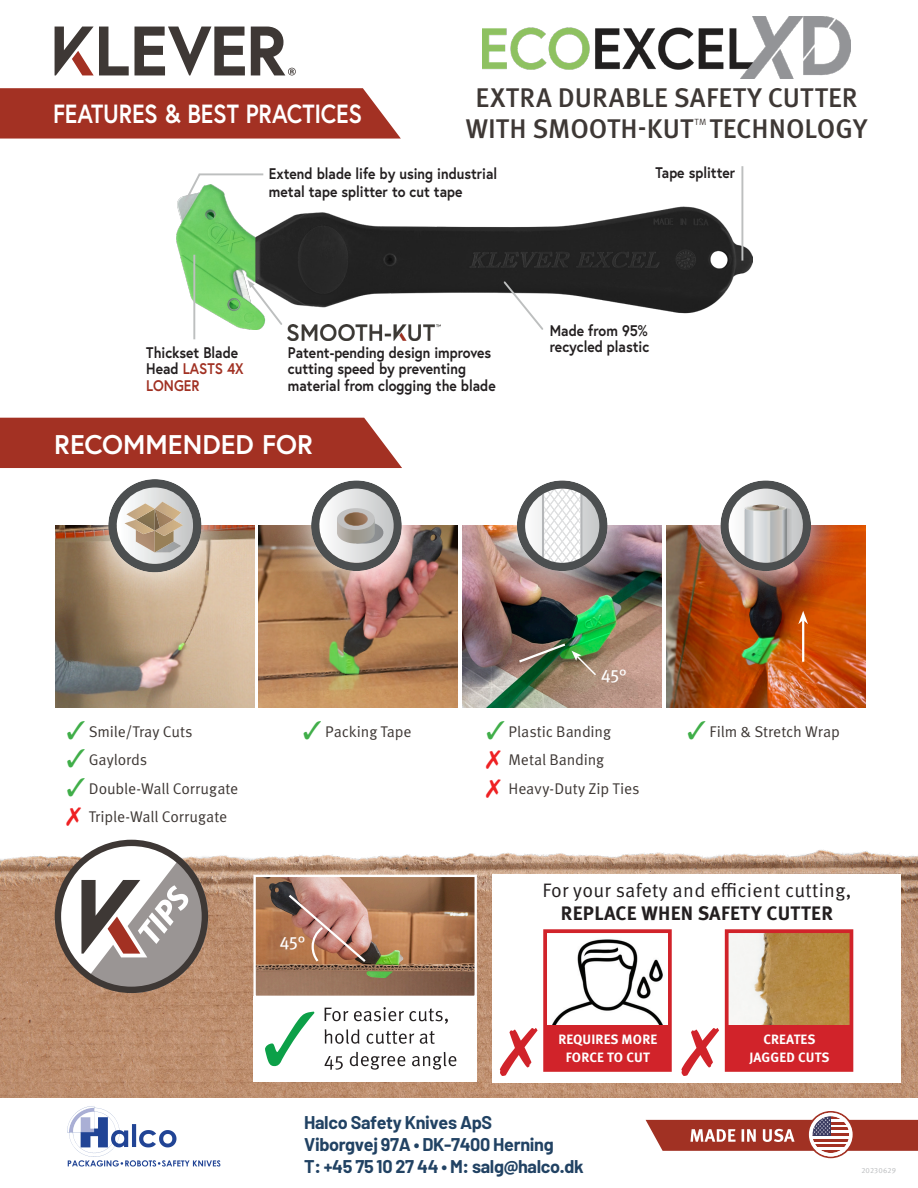
<style>
.page{position:relative;width:918px;height:1188px;background:#fff}
.page>*{position:absolute;margin:0;border:0;box-sizing:border-box;transform-origin:0 0}
.pgh-recommended{font:500 27px "Meta Pro";color:#3e3835}
.t1{font:700 27px "Europa";color:#fff}
.t2{font:700 26.25px "Europa";letter-spacing:-.015em;color:#fff;scale:.87 1}
.t3{font:19.5px "Meta Pro Norm";letter-spacing:.015em;color:#231f20}
.t4{font:700 19.5px "Meta Pro";letter-spacing:.015em;color:#231f20}
.t5{font:700 18px/21.6px "Barlow";letter-spacing:-.02em;color:#214263}
.t6{font:18px "Meta Pro";color:#fff}
.t7{font:700 15.45px "Europa";color:#231f20;scale:.9 1}
.pgh-recommended-2{font:15.45px "Meta Pro Norm";letter-spacing:-.01em;color:#3e3835}
.t8{font:700 15.45px "Europa";color:#a13123;scale:.9 1}
.t9{font:700 13.5px "Meta Pro";letter-spacing:.01em;color:#fff}
.pgh-recommended-3{font:9px "Meta Pro Norm";color:#3e3835}
.t10{font:7.5px "Meta Pro Norm";letter-spacing:.025em;color:#babcbe}
.s1{color:#231f20}
.s2{color:#40ae49}
.s3{color:#ee2123}
</style>
<div class="page">
<img style="left:0;top:839px;width:918px;height:259px">
<svg style="left:55px;top:27px;width:74px;height:48px"></svg>
<svg style="left:135px;top:27px;width:110px;height:48px"></svg>
<svg style="left:251px;top:27px;width:45px;height:48px"></svg>
<svg style="left:55px;top:840px;width:153px;height:153px"></svg>
<img style="left:482px;top:16px;width:369px;height:63px">
<img style="left:55px;top:526px;width:199px;height:181px">
<svg style="left:67px;top:525px;width:176px;height:89px;background:#bba084"></svg>
<svg style="left:108px;top:479px;width:94px;height:93px"></svg>
<img style="left:463px;top:526px;width:199px;height:181px">
<img style="left:666px;top:526px;width:199px;height:181px">
<img style="left:679px;top:525px;width:173px;height:87px">
<svg style="left:720px;top:480px;width:91px;height:91px"></svg>
<img style="left:259px;top:526px;width:199px;height:181px">
<img style="left:476px;top:525px;width:173px;height:87px">
<svg style="left:517px;top:480px;width:91px;height:91px"></svg>
<img style="left:270px;top:525px;width:173px;height:87px">
<svg style="left:311px;top:480px;width:91px;height:91px"></svg>
<img style="left:176px;top:184px;width:576px;height:146px">
<svg style="left:502px;top:280px;width:43px;height:50px"></svg>
<svg style="left:247px;top:280px;width:37px;height:47px"></svg>
<svg style="left:182px;top:173px;width:83px;height:31px"></svg>
<img style="left:288px;top:324px;width:152px;height:17px">
<hr style="left:193px;top:255px;width:2px;height:84px;background:#bdbfbf">
<hr style="left:741px;top:166px;width:2px;height:95px;background:#bdbfbf">
<hr style="left:802px;top:620px;width:2px;height:42px;background:#fff">
<svg style="left:798px;top:611px;width:10px;height:13px"></svg>
<div style="left:253px;top:996px;width:224px;height:86px;background:#fff"></div>
<svg style="left:325px;top:1007px;width:123px;height:37px"></svg>
<svg style="left:325px;top:1052px;width:131px;height:18px"></svg>
<svg style="left:265px;top:1012px;width:49px;height:54px"></svg>
<img style="left:256px;top:878px;width:218px;height:117px">
<div style="left:253px;top:875px;width:224px;height:123px;border:2px solid #fff"></div>
<svg style="left:286px;top:892px;width:82px;height:72px;background:#ba8575"></svg>
<svg style="left:0;top:88px;width:401px;height:51px;background:#a83d30"></svg>
<div style="left:0;top:418px;width:402px;height:50px;background:#a33123"></div>
<div style="left:493px;top:874px;width:408px;height:209px;background:#fff"></div>
<svg style="left:500px;top:1028px;width:38px;height:48px"></svg>
<img style="left:552px;top:939px;width:111px;height:86px">
<div style="left:543px;top:929px;width:129px;height:143px;border:4px solid #d1232a"></div>
<div style="left:547px;top:1025px;width:123px;height:44px;background:#d1232a"></div>
<svg style="left:681px;top:1028px;width:38px;height:48px"></svg>
<img style="left:730px;top:934px;width:118px;height:91px">
<div style="left:725px;top:929px;width:128px;height:143px;border:4px solid #d1232a"></div>
<div style="left:728px;top:1025px;width:124px;height:44px;background:#d1232a"></div>
<svg style="left:646px;top:1111px;width:272px;height:47px"></svg>
<svg style="left:517px;top:642px;width:81px;height:35px;background:#6b7f58"></svg>
<img style="left:68px;top:1106px;width:152px;height:61px">
<p class="t2" style="left:53px;top:96px;width:357px">FEATURES &amp; BEST PRACTICES</p>
<p class="pgh-recommended" style="left:476px;top:77px;width:384px">EXTRA DURABLE SAFETY CUTTER</p>
<p class="pgh-recommended" style="left:466px;top:107px;width:229px">WITH SMOOTH-KUT</p>
<p class="pgh-recommended-3" style="left:694px;top:115px;width:13px">TM</p>
<p class="pgh-recommended" style="left:709px;top:107px;width:159px">TECHNOLOGY</p>
<p class="t7" style="left:269px;top:163px;width:255px">Extend blade life by using industrial</p>
<p class="t7" style="left:269px;top:181px;width:216px">metal tape splitter to cut tape</p>
<p class="t7" style="left:146px;top:342px;width:104px">Thickset Blade</p>
<p class="t8" style="left:146px;top:358px;width:110px"><span class="s1">Head</span> LASTS 4X</p>
<p class="t8" style="left:146px;top:375px;width:61px">LONGER</p>
<p class="t7" style="left:288px;top:342px;width:227px">Patent-pending design improves</p>
<p class="t7" style="left:288px;top:358px;width:199px">cutting speed by preventing</p>
<p class="t7" style="left:288px;top:375px;width:232px">material from clogging the blade</p>
<p class="t1" style="left:54px;top:426px;width:260px">RECOMMENDED FOR</p>
<p class="t7" style="left:655px;top:162px;width:90px">Tape splitter</p>
<p class="t7" style="left:550px;top:320px;width:110px">Made from 95%</p>
<p class="t7" style="left:550px;top:336px;width:112px">recycled plastic</p>
<p class="t6" style="left:601px;top:662px;width:27px">45°</p>
<p class="pgh-recommended-2" style="left:66px;top:720px;width:128px"><span class="s2">✓</span> Smile/Tray Cuts</p>
<p class="pgh-recommended-2" style="left:66px;top:748px;width:82px"><span class="s2">✓</span> Gaylords</p>
<p class="pgh-recommended-2" style="left:66px;top:777px;width:173px"><span class="s2">✓</span> Double-Wall Corrugate</p>
<p class="pgh-recommended-2" style="left:66px;top:805px;width:162px"><span class="s3">✗</span> Triple-Wall Corrugate</p>
<p class="pgh-recommended-2" style="left:303px;top:720px;width:111px"><span class="s2">✓</span> Packing Tape</p>
<p class="pgh-recommended-2" style="left:687px;top:720px;width:154px"><span class="s2">✓</span> Film &amp; Stretch Wrap</p>
<p class="pgh-recommended-2" style="left:486px;top:720px;width:126px"><span class="s2">✓</span> Plastic Banding</p>
<p class="pgh-recommended-2" style="left:486px;top:748px;width:120px"><span class="s3">✗</span> Metal Banding</p>
<p class="pgh-recommended-2" style="left:486px;top:777px;width:155px"><span class="s3">✗</span> Heavy-Duty Zip Ties</p>
<p class="t6" style="left:279px;top:929px;width:27px">45°</p>
<p class="t3" style="left:542px;top:875px;width:310px">For your safety and efficient cutting,</p>
<p class="t4" style="left:561px;top:898px;width:274px">REPLACE WHEN SAFETY CUTTER</p>
<p class="t9" style="left:558px;top:1029px;width:101px">REQUIRES MORE</p>
<p class="t9" style="left:566px;top:1047px;width:86px">FORCE TO CUT</p>
<p class="t5" style="left:304px;top:1112px;width:281px">Halco Safety Knives ApS<br>Viborgvej 97A • DK-7400 Herning<br>T: +45 75 10 27 44 • M: salg@halco.dk</p>
<p class="t9" style="left:763px;top:1029px;width:54px">CREATES</p>
<p class="t9" style="left:749px;top:1047px;width:82px">JAGGED CUTS</p>
<p class="t10" style="left:861px;top:1165px;width:36px">20230629</p>
</div>
